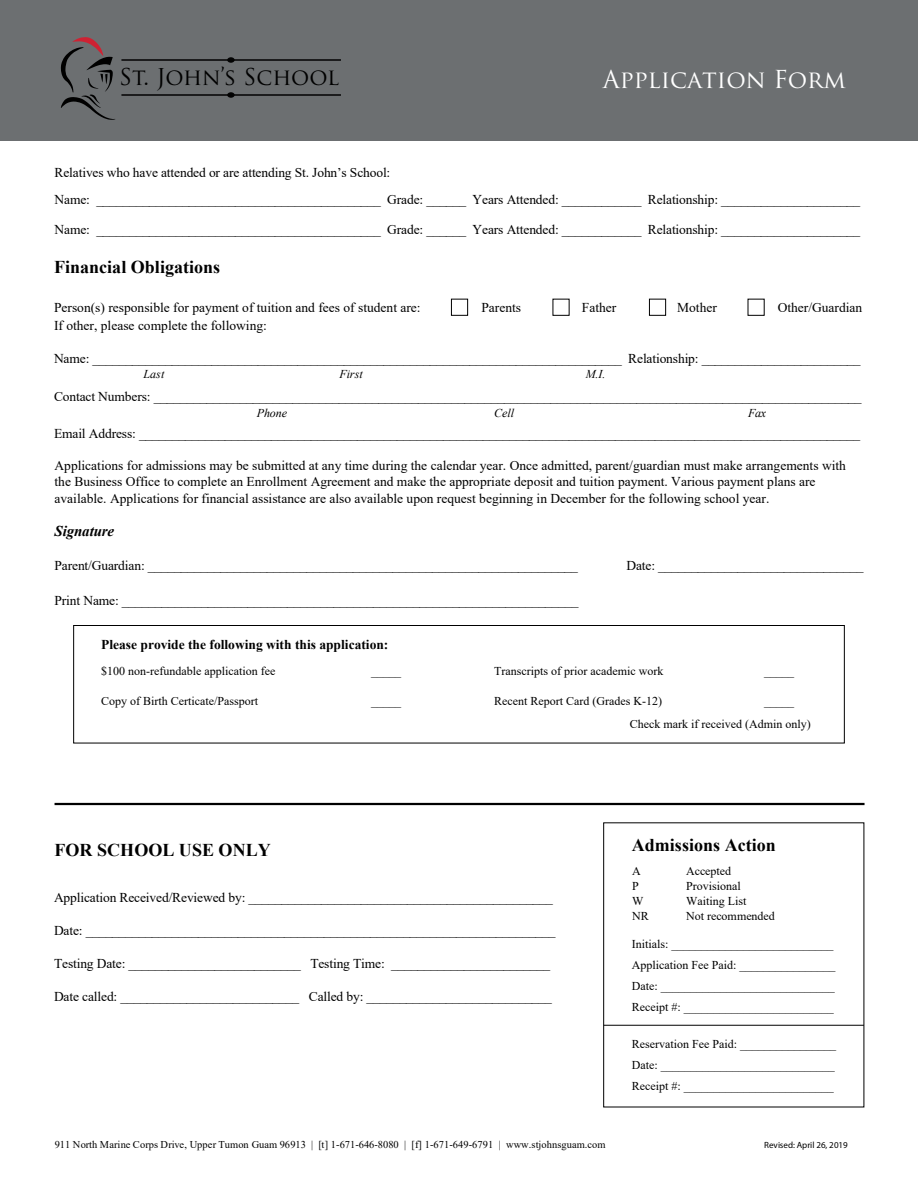
<style>
.page{position:relative;width:918px;height:1188px;background:#fff}
.page>*{position:absolute;margin:0;border:0;box-sizing:border-box;transform-origin:0 0}
.t1{font:24.15px "Trajan Pro";color:#fff}
.t2{font:22.65px "Trajan Pro";letter-spacing:-.01em;color:#000}
.t3{font:700 18px "Times New Roman";color:#000}
.t4{font:italic 700 15px "Times New Roman";letter-spacing:-.01em;color:#000}
.t5{font:13.5px/16.5px "Times New Roman";color:#000}
.t6{font:700 13.5px "Times New Roman";color:#000}
.t7{font:12px/21px "Times New Roman";color:#000}
.t8{font:italic 12px "Times New Roman";letter-spacing:-.005em;color:#000}
.t9{font:10.5px "Times New Roman";letter-spacing:.005em;color:#000}
.t10{font:9px "Myriad Pro";color:#000}
</style>
<div class="page">
<div style="left:1px;top:0;width:917px;height:140px;background:#6c6f71"></div>
<svg style="left:61px;top:37px;width:54px;height:83px"></svg>
<hr style="left:121px;top:59px;width:220px;height:2px;background:#020202">
<div style="left:227px;top:57px;width:8px;height:6px;background:#020202;border-radius:50%"></div>
<hr style="left:121px;top:94px;width:220px;height:2px;background:#020202">
<div style="left:227px;top:92px;width:8px;height:6px;background:#020202;border-radius:50%"></div>
<hr style="left:55px;top:803px;width:810px;height:2px;background:#000">
<div style="left:73px;top:625px;width:772px;height:118px;border:1px solid #000"></div>
<div style="left:451px;top:299px;width:17px;height:17px;border:1px solid #000"></div>
<div style="left:649px;top:299px;width:17px;height:17px;border:1px solid #000"></div>
<hr style="left:604px;top:1025px;width:260px;height:1px;background:#000">
<h2 class="t2" style="left:119px;top:62px;width:221px">St. John’s School</h2>
<h1 class="t1" style="left:603px;top:64px;width:244px">Application Form</h1>
<p class="t5" style="left:55px;top:159px;width:807px;line-height:27px">Relatives who have attended or are attending St. John’s School:<br>Name: ___________________________________________ Grade: ______ Years Attended: ____________ Relationship: _____________________</p>
<p class="t5" style="left:55px;top:221px;width:807px">Name: ___________________________________________ Grade: ______ Years Attended: ____________ Relationship: _____________________</p>
<h3 class="t3" style="left:54px;top:254px;width:168px">Financial Obligations</h3>
<p class="t5" style="left:54px;top:299px;width:368px">Person(s) responsible for payment of tuition and fees of student are:</p>
<p class="t5" style="left:481px;top:299px;width:41px">Parents</p>
<p class="t5" style="left:582px;top:299px;width:36px">Father</p>
<p class="t5" style="left:677px;top:299px;width:41px">Mother</p>
<p class="t5" style="left:778px;top:299px;width:86px">Other/Guardian</p>
<p class="t5" style="left:54px;top:317px;width:214px">If other, please complete the following:</p>
<p class="t5" style="left:54px;top:350px;width:808px">Name: ________________________________________________________________________________ Relationship: ________________________</p>
<p class="t5" style="left:54px;top:387px;width:809px">Contact Numbers: ___________________________________________________________________________________________________________</p>
<p class="t5" style="left:54px;top:425px;width:808px">Email Address: _____________________________________________________________________________________________________________</p>
<p class="t8" style="left:144px;top:366px;width:22px">Last</p>
<p class="t8" style="left:339px;top:366px;width:25px">First</p>
<p class="t8" style="left:586px;top:366px;width:21px">M.I.</p>
<p class="t8" style="left:257px;top:405px;width:32px">Phone</p>
<p class="t8" style="left:494px;top:405px;width:21px">Cell</p>
<p class="t8" style="left:748px;top:405px;width:20px">Fax</p>
<p class="t5" style="left:55px;top:456px;width:793px">Applications for admissions may be submitted at any time during the calendar year. Once admitted, parent/guardian must make arrangements with the Business Office to complete an Enrollment Agreement and make the appropriate deposit and tuition payment. Various payment plans are available. Applications for financial assistance are also available upon request beginning in December for the following school year.</p>
<p class="t4" style="left:55px;top:520px;width:61px">Signature</p>
<p class="t5" style="left:55px;top:557px;width:525px">Parent/Guardian: _________________________________________________________________</p>
<p class="t5" style="left:626px;top:557px;width:239px">Date: _______________________________</p>
<p class="t5" style="left:55px;top:592px;width:525px">Print Name: _____________________________________________________________________</p>
<p class="t6" style="left:101px;top:635px;width:289px">Please provide the following with this application:</p>
<p class="t7" style="left:101px;top:660px;width:176px">$100 non-refundable application fee</p>
<p class="t7" style="left:371px;top:660px;width:32px">_____</p>
<p class="t7" style="left:101px;top:690px;width:158px">Copy of Birth Certicate/Passport</p>
<p class="t7" style="left:371px;top:690px;width:31px">_____</p>
<p class="t7" style="left:494px;top:660px;width:171px">Transcripts of prior academic work</p>
<p class="t7" style="left:764px;top:660px;width:31px">_____</p>
<p class="t7" style="left:494px;top:690px;width:169px">Recent Report Card (Grades K-12)</p>
<p class="t7" style="left:764px;top:690px;width:31px">_____</p>
<p class="t7" style="left:630px;top:713px;width:182px">Check mark if received (Admin only)</p>
<h3 class="t3" style="left:55px;top:837px;width:218px">FOR SCHOOL USE ONLY</h3>
<p class="t5" style="left:54px;top:888px;width:500px">Application Received/Reviewed by: ______________________________________________</p>
<p class="t5" style="left:54px;top:921px;width:503px">Date: _______________________________________________________________________</p>
<p class="t5" style="left:54px;top:954px;width:498px">Testing Date: __________________________ Testing Time: ________________________</p>
<p class="t5" style="left:54px;top:987px;width:499px">Date called: ___________________________ Called by: ____________________________</p>
<h3 class="t3" style="left:632px;top:832px;width:146px">Admissions Action</h3>
<p class="t7" style="left:632px;top:860px;width:10px">A</p>
<p class="t7" style="left:686px;top:860px;width:47px">Accepted</p>
<p class="t7" style="left:632px;top:875px;width:8px">P</p>
<p class="t7" style="left:686px;top:875px;width:56px">Provisional</p>
<p class="t7" style="left:632px;top:890px;width:13px">W</p>
<p class="t7" style="left:686px;top:890px;width:62px">Waiting List</p>
<p class="t7" style="left:632px;top:905px;width:18px">NR</p>
<p class="t7" style="left:686px;top:905px;width:90px">Not recommended</p>
<p class="t7" style="left:632px;top:933px;width:205px">Initials: ___________________________ Application Fee Paid: ________________ Date: _____________________________ Receipt #: _________________________</p>
<p class="t7" style="left:632px;top:1033px;width:206px;text-align:justify">Reservation Fee Paid: ________________ Date: _____________________________ Receipt #: _________________________</p>
<p class="t9" style="left:55px;top:1137px;width:552px">911 North Marine Corps Drive, Upper Tumon Guam 96913 | [t] 1-671-646-8080 | [f] 1-671-649-6791 | www.stjohnsguam.com</p>
<p class="t10" style="left:764px;top:1140px;width:85px">Revised: April 26, 2019</p>
</div>
